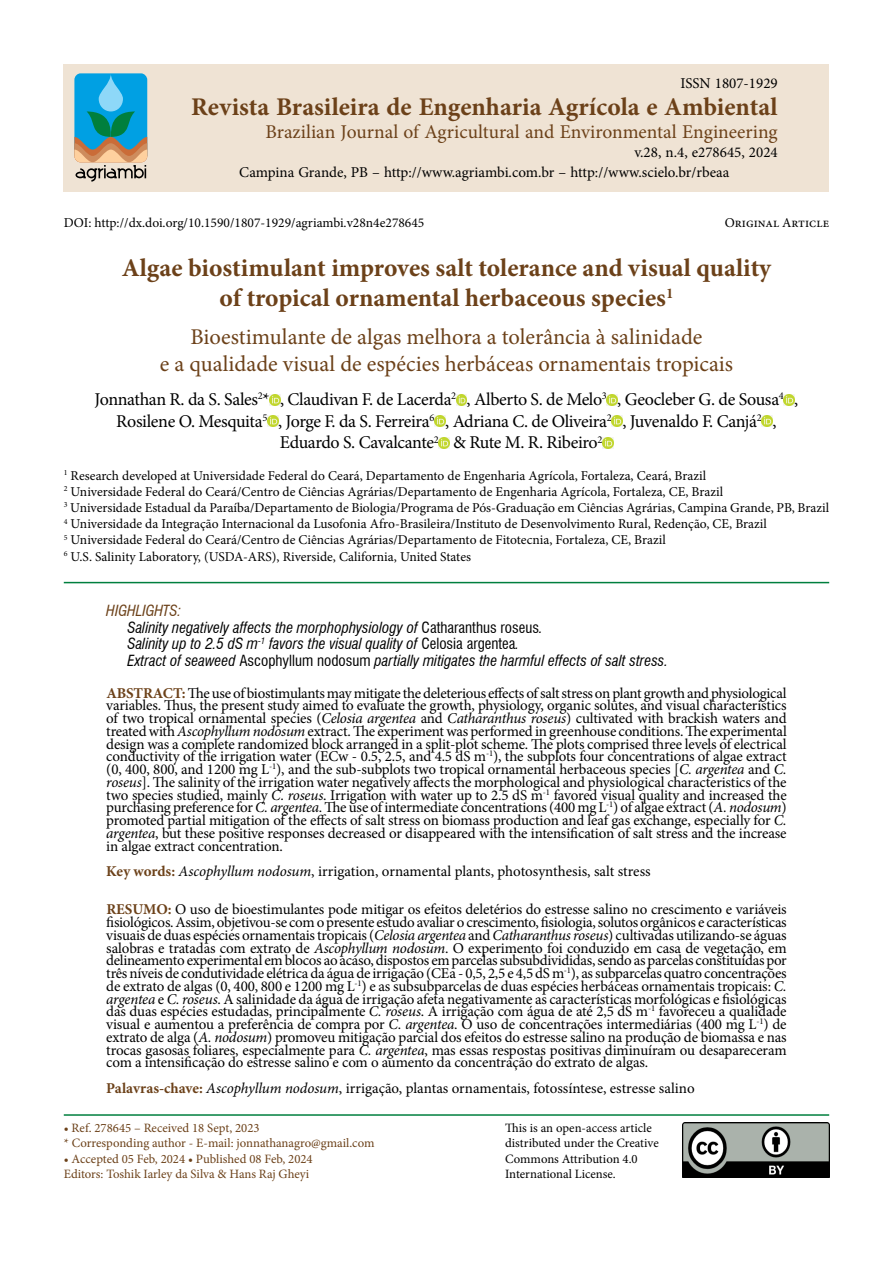
<style>
.page{position:relative;width:893px;height:1263px;background:#fff}
.page>*{position:absolute;margin:0;border:0;box-sizing:border-box;transform-origin:0 0}
.t1{font:700 25.5px/30.6px "Minion Pro";letter-spacing:-.005em;color:#6c4119;text-align:center}
.t2{font:22.5px/27px "Minion Pro";color:#6c4119;text-align:center}
.t3{font:19.5px "Minion Pro";color:#6c4119}
.t4{font:18px/21.6px "Minion Pro";letter-spacing:-.02em;color:#000;text-align:center}
.t5{font:15px/12.8px "Minion Pro";letter-spacing:-.01em;color:#000;text-align:justify}
.t6{font:italic condensed 15px/16.5px "Swiss 721 BT";color:#000}
.t7{font:13.5px/16.2px "Minion Pro";color:#000}
.t8{font:12.75px/15.3px "Minion Pro";color:#6c4119}
.t9{font:12.75px/15.3px "Minion Pro";letter-spacing:-.005em;color:#000}
.s1{color:#6c4119}
.s2{font-style:normal}
.s3{font-weight:700;color:#6c4119}
.s4{font-style:italic}
</style>
<div class="page">
<div style="left:64px;top:64px;width:765px;height:127px;background:#efe3d4"></div>
<img style="left:682px;top:1123px;width:147px;height:55px">
<svg style="left:74px;top:73px;width:73px;height:109px;background:#53a2b4"></svg>
<hr style="left:64px;top:1114px;width:765px;height:2px;background:#007f3e">
<svg style="left:269px;top:394px;width:11px;height:11px"></svg>
<svg style="left:456px;top:394px;width:11px;height:11px"></svg>
<svg style="left:607px;top:394px;width:11px;height:11px"></svg>
<svg style="left:784px;top:394px;width:11px;height:11px"></svg>
<svg style="left:267px;top:416px;width:11px;height:11px"></svg>
<svg style="left:434px;top:416px;width:11px;height:11px"></svg>
<svg style="left:611px;top:416px;width:11px;height:11px"></svg>
<svg style="left:762px;top:416px;width:11px;height:11px"></svg>
<svg style="left:439px;top:438px;width:10px;height:10px"></svg>
<svg style="left:602px;top:438px;width:11px;height:10px"></svg>
<hr style="left:64px;top:582px;width:765px;height:1px;background:#007f3e">
<p class="t5" style="left:680px;top:77px;width:99px">ISSN 1807-1929</p>
<h1 class="t1" style="left:191px;top:91px;width:588px">Revista Brasileira de Engenharia Agrícola e Ambiental</h1>
<h3 class="t3" style="left:265px;top:119px;width:514px">Brazilian Journal of Agricultural and Environmental Engineering</h3>
<p class="t5" style="left:634px;top:146px;width:145px">v.28, n.4, e278645, 2024</p>
<p class="t5" style="left:239px;top:166px;width:492px">Campina Grande, PB – http://www.agriambi.com.br – http://www.scielo.br/rbeaa</p>
<p class="t7" style="left:64px;top:215px;width:362px">DOI: http://dx.doi.org/10.1590/1807-1929/agriambi.v28n4e278645</p>
<p class="t7" style="left:725px;top:215px;width:106px">Original Article</p>
<h1 class="t1" style="left:122px;top:252px;width:651px">Algae biostimulant improves salt tolerance and visual quality of tropical ornamental herbaceous species<sup>1</sup></h1>
<h2 class="t2" style="left:160px;top:323px;width:575px">Bioestimulante de algas melhora a tolerância à salinidade<br>e a qualidade visual de espécies herbáceas ornamentais tropicais</h2>
<p class="t4" style="left:95px;top:389px;width:705px">Jonnathan R. da S. Sales<sup>2</sup>* , Claudivan F. de Lacerda<sup>2</sup> , Alberto S. de Melo<sup>3</sup> , Geocleber G. de Sousa<sup>4</sup> ,<br>Rosilene O. Mesquita<sup>5</sup> , Jorge F. da S. Ferreira<sup>6</sup> , Adriana C. de Oliveira<sup>2</sup> , Juvenaldo F. Canjá<sup>2</sup> ,<br>Eduardo S. Cavalcante<sup>2</sup> &amp; Rute M. R. Ribeiro<sup>2</sup></p>
<p class="t7" style="left:64px;top:467px;width:767px"><sup>1</sup> Research developed at Universidade Federal do Ceará, Departamento de Engenharia Agrícola, Fortaleza, Ceará, Brazil<br><sup>2</sup> Universidade Federal do Ceará/Centro de Ciências Agrárias/Departamento de Engenharia Agrícola, Fortaleza, CE, Brazil<br><sup>3</sup> Universidade Estadual da Paraíba/Departamento de Biologia/Programa de Pós-Graduação em Ciências Agrárias, Campina Grande, PB, Brazil <sup>4</sup> Universidade da Integração Internacional da Lusofonia Afro-Brasileira/Instituto de Desenvolvimento Rural, Redenção, CE, Brazil<br><sup>5</sup> Universidade Federal do Ceará/Centro de Ciências Agrárias/Departamento de Fitotecnia, Fortaleza, CE, Brazil<br><sup>6</sup> U.S. Salinity Laboratory, (USDA-ARS), Riverside, California, United States</p>
<p class="t6" style="left:128px;top:602px;width:542px;text-indent:-21px"><span class="s1">HIGHLIGHTS:<br></span>Salinity negatively affects the morphophysiology of <span class="s2">Catharanthus roseus</span>.<br>Salinity up to 2.5 dS m<sup>-1</sup> favors the visual quality of <span class="s2">Celosia argentea</span>.<br>Extract of seaweed <span class="s2">Ascophyllum nodosum</span> partially mitigates the harmful effects of salt stress.</p>
<p class="t5" style="left:106px;top:687px;width:682px"><span class="s3">ABSTRACT:</span> The use of biostimulants may mitigate the deleterious effects of salt stress on plant growth and physiological variables. Thus, the present study aimed to evaluate the growth, physiology, organic solutes, and visual characteristics of two tropical ornamental species (<span class="s4">Celosia argentea</span> and <span class="s4">Catharanthus roseus</span>) cultivated with brackish waters and treated with <span class="s4">Ascophyllum nodosum</span> extract. The experiment was performed in greenhouse conditions. The experimental design was a complete randomized block arranged in a split-plot scheme. The plots comprised three levels of electrical conductivity of the irrigation water (ECw - 0.5, 2.5, and 4.5 dS m<sup>-1</sup>), the subplots four concentrations of algae extract (0, 400, 800, and 1200 mg L<sup>-1</sup>), and the sub-subplots two tropical ornamental herbaceous species [<span class="s4">C. argentea</span> and <span class="s4">C. roseus</span>]. The salinity of the irrigation water negatively affects the morphological and physiological characteristics of the two species studied, mainly <span class="s4">C. roseus</span>. Irrigation with water up to 2.5 dS m<sup>-1</sup> favored visual quality and increased the purchasing preference for <span class="s4">C. argentea</span>. The use of intermediate concentrations (400 mg L<sup>-1</sup>) of algae extract (<span class="s4">A. nodosum</span>) promoted partial mitigation of the effects of salt stress on biomass production and leaf gas exchange, especially for <span class="s4">C. argentea</span>, but these positive responses decreased or disappeared with the intensification of salt stress and the increase in algae extract concentration.</p>
<p class="t5" style="left:106px;top:865px;width:546px"><span class="s3">Key words:</span> <span class="s4">Ascophyllum nodosum</span>, irrigation, ornamental plants, photosynthesis, salt stress</p>
<p class="t5" style="left:106px;top:903px;width:682px"><span class="s3">RESUMO:</span> O uso de bioestimulantes pode mitigar os efeitos deletérios do estresse salino no crescimento e variáveis fisiológicos. Assim, objetivou-se com o presente estudo avaliar o crescimento, fisiologia, solutos orgânicos e características visuais de duas espécies ornamentais tropicais (<span class="s4">Celosia argentea</span> and <span class="s4">Catharanthus roseus</span>) cultivadas utilizando-se águas salobras e tratadas com extrato de <span class="s4">Ascophyllum nodosum</span>. O experimento foi conduzido em casa de vegetação, em delineamento experimental em blocos ao acaso, dispostos em parcelas subsubdivididas, sendo as parcelas constituídas por três níveis de condutividade elétrica da água de irrigação (CEa - 0,5, 2,5 e 4,5 dS m<sup>-1</sup>), as subparcelas quatro concentrações de extrato de algas (0, 400, 800 e 1200 mg L<sup>-1</sup>) e as subsubparcelas de duas espécies herbáceas ornamentais tropicais: <span class="s4">C. argentea</span> e <span class="s4">C. roseus</span>. A salinidade da água de irrigação afeta negativamente as características morfológicas e fisiológicas das duas espécies estudadas, principalmente <span class="s4">C. roseus</span>. A irrigação com água de até 2,5 dS m<sup>-1</sup> favoreceu a qualidade visual e aumentou a preferência de compra por <span class="s4">C. argentea</span>. O uso de concentrações intermediárias (400 mg L<sup>-1</sup>) de extrato de alga (<span class="s4">A. nodosum</span>) promoveu mitigação parcial dos efeitos do estresse salino na produção de biomassa e nas trocas gasosas foliares, especialmente para <span class="s4">C. argentea</span>, mas essas respostas positivas diminuíram ou desapareceram com a intensificação do estresse salino e com o aumento da concentração do extrato de algas.</p>
<p class="t5" style="left:106px;top:1082px;width:590px"><span class="s3">Palavras-chave:</span> <span class="s4">Ascophyllum nodosum</span>, irrigação, plantas ornamentais, fotossíntese, estresse salino</p>
<p class="t8" style="left:64px;top:1120px;width:312px">• Ref. 278645 – Received 18 Sept, 2023<br>* Corresponding author - E-mail: jonnathanagro@gmail.com</p>
<p class="t8" style="left:64px;top:1151px;width:250px">• Accepted 05 Feb, 2024 • Published 08 Feb, 2024<br>Editors: Toshik Iarley da Silva &amp; Hans Raj Gheyi</p>
<p class="t9" style="left:505px;top:1120px;width:155px">This is an open-access article distributed under the Creative<br>Commons Attribution 4.0<br>International License.</p>
</div>
